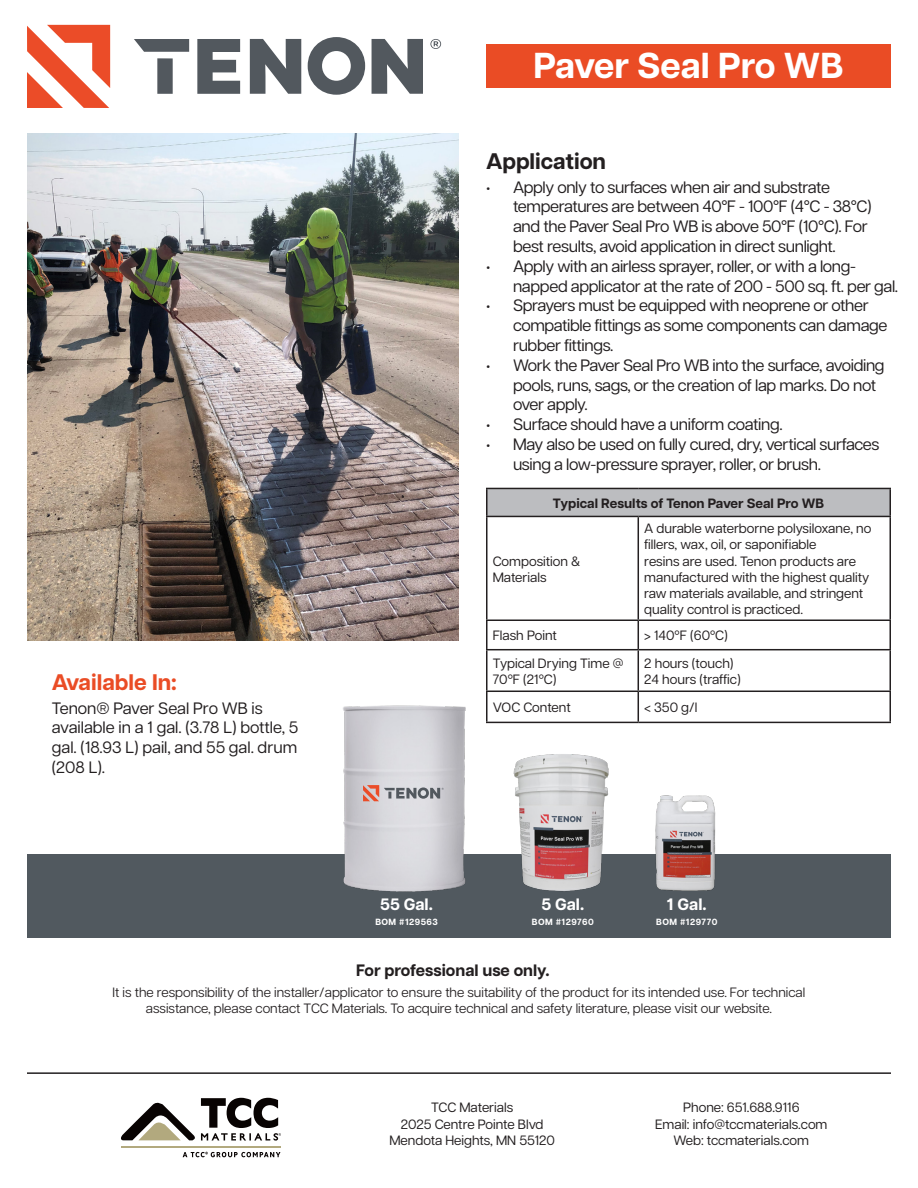
<style>
.page{position:relative;width:918px;height:1188px;background:#fff}
.page>*{position:absolute;margin:0;border:0;box-sizing:border-box;transform-origin:0 0}
.t1{font:700 36px "Articulat CF";color:#fff}
.t2{font:700 22.5px "Articulat CF";color:#ea4c25}
.t3{font:700 22.5px "Articulat CF";color:#231f20}
.t4{font:16.5px/19.8px "Articulat CF";letter-spacing:-.02em;color:#231f20}
.t5{font:700 16.5px "Articulat CF";color:#231f20}
.t6{font:16.5px "Articulat CF";color:#231f20}
.t7{font:700 16.5px "Articulat CF";color:#fff}
.t8{font:13.5px/16.2px "Articulat CF";color:#231f20}
.t9{font:13.5px/16.2px "Articulat CF";color:#231f20;text-align:center}
.t10{font:700 13.5px "Articulat CF";color:#231f20}
.Product_Description{font:700 9px "Articulat CF";letter-spacing:.05em;color:#fff}
</style>
<div class="page">
<svg style="left:430px;top:39px;width:11px;height:10px"></svg>
<svg style="left:134px;top:39px;width:55px;height:55px"></svg>
<svg style="left:197px;top:39px;width:43px;height:55px"></svg>
<svg style="left:250px;top:39px;width:51px;height:55px"></svg>
<svg style="left:372px;top:39px;width:51px;height:55px"></svg>
<svg style="left:308px;top:37px;width:57px;height:58px"></svg>
<svg style="left:27px;top:25px;width:83px;height:83px"></svg>
<div style="left:486px;top:44px;width:405px;height:44px;background:#ea4c25"></div>
<img style="left:27px;top:133px;width:432px;height:508px">
<div style="left:487px;top:488px;width:403px;height:28px;background:#bcbdc0"></div>
<hr style="left:486px;top:488px;width:152px;height:1px;background:#231f20">
<hr style="left:486px;top:489px;width:2px;height:27px;background:#231f20">
<hr style="left:638px;top:488px;width:253px;height:1px;background:#231f20">
<svg style="left:890px;top:489px;width:1px;height:27px"></svg>
<hr style="left:486px;top:516px;width:152px;height:1px;background:#231f20">
<hr style="left:486px;top:517px;width:2px;height:102px;background:#231f20">
<hr style="left:638px;top:516px;width:253px;height:1px;background:#231f20">
<hr style="left:638px;top:517px;width:1px;height:102px;background:#231f20">
<hr style="left:890px;top:517px;width:1px;height:102px;background:#231f20">
<hr style="left:486px;top:619px;width:152px;height:2px;background:#231f20">
<hr style="left:486px;top:621px;width:2px;height:28px;background:#231f20">
<hr style="left:638px;top:619px;width:253px;height:2px;background:#231f20">
<svg style="left:638px;top:621px;width:1px;height:28px"></svg>
<svg style="left:890px;top:621px;width:1px;height:28px"></svg>
<hr style="left:486px;top:649px;width:152px;height:1px;background:#231f20">
<hr style="left:486px;top:650px;width:2px;height:41px;background:#231f20">
<hr style="left:638px;top:649px;width:253px;height:1px;background:#231f20">
<hr style="left:638px;top:650px;width:1px;height:41px;background:#231f20">
<hr style="left:890px;top:650px;width:1px;height:41px;background:#231f20">
<hr style="left:486px;top:691px;width:152px;height:1px;background:#231f20">
<hr style="left:638px;top:691px;width:253px;height:1px;background:#231f20">
<hr style="left:638px;top:692px;width:1px;height:30px;background:#231f20">
<hr style="left:890px;top:692px;width:1px;height:30px;background:#231f20">
<hr style="left:486px;top:722px;width:152px;height:1px;background:#231f20">
<hr style="left:638px;top:722px;width:253px;height:1px;background:#231f20">
<hr style="left:27px;top:1072px;width:864px;height:2px;background:#231f20">
<hr style="left:121px;top:1146px;width:160px;height:2px;background:#b2a97e">
<svg style="left:183px;top:1152px;width:97px;height:5px"></svg>
<svg style="left:121px;top:1098px;width:160px;height:43px"></svg>
<div style="left:27px;top:855px;width:864px;height:83px;background:#51595f"></div>
<img style="left:495px;top:754px;width:134px;height:137px">
<img style="left:636px;top:795px;width:95px;height:96px">
<img style="left:314px;top:687px;width:178px;height:205px">
<svg style="left:363px;top:785px;width:81px;height:16px"></svg>
<p class="t1" style="left:534px;top:39px;width:311px">Paver Seal Pro WB</p>
<p class="t3" style="left:486px;top:145px;width:122px">Application</p>
<p class="t4" style="left:513px;top:176px;width:360px;text-indent:-27px">• Apply only to surfaces when air and substrate temperatures are between 40°F - 100°F (4°C - 38°C) and the Paver Seal Pro WB is above 50°F (10°C). For best results, avoid application in direct sunlight.</p>
<p class="t4" style="left:513px;top:255px;width:387px;text-indent:-27px">• Apply with an airless sprayer, roller, or with a long&shy;napped applicator at the rate of 200 - 500 sq. ft. per gal.</p>
<p class="t4" style="left:513px;top:295px;width:376px;text-indent:-27px">• Sprayers must be equipped with neoprene or other compatible fittings as some components can damage rubber fittings.</p>
<p class="t4" style="left:513px;top:354px;width:373px;text-indent:-27px">• Work the Paver Seal Pro WB into the surface, avoiding pools, runs, sags, or the creation of lap marks. Do not over apply.</p>
<p class="t4" style="left:486px;top:414px;width:298px">• Surface should have a uniform coating.</p>
<p class="t4" style="left:513px;top:433px;width:368px;text-indent:-27px">• May also be used on fully cured, dry, vertical surfaces using a low-pressure sprayer, roller, or brush.</p>
<p class="t10" style="left:553px;top:493px;width:273px">Typical Results of Tenon Paver Seal Pro WB</p>
<p class="t2" style="left:52px;top:665px;width:127px">Available In:</p>
<p class="t8" style="left:493px;top:552px;width:89px">Composition &amp;<br>Materials</p>
<p class="t8" style="left:644px;top:520px;width:229px">A durable waterborne polysiloxane, no</p>
<p class="t8" style="left:644px;top:536px;width:174px">fillers, wax, oil, or saponifiable</p>
<p class="t8" style="left:644px;top:552px;width:213px">resins are used. Tenon products are</p>
<p class="t8" style="left:644px;top:568px;width:227px">manufactured with the highest quality raw materials available, and stringent quality control is practiced.</p>
<p class="t8" style="left:493px;top:627px;width:66px">Flash Point</p>
<p class="t8" style="left:644px;top:627px;width:85px">&gt; 140ºF (60ºC)</p>
<p class="t8" style="left:493px;top:654px;width:132px">Typical Drying Time @<br>70ºF (21ºC)</p>
<p class="t8" style="left:644px;top:654px;width:91px">2 hours (touch)</p>
<p class="t8" style="left:644px;top:670px;width:98px">24 hours (traffic)</p>
<p class="t6" style="left:52px;top:696px;width:212px">Tenon® Paver Seal Pro WB is</p>
<p class="t8" style="left:493px;top:699px;width:80px">VOC Content</p>
<p class="t8" style="left:644px;top:699px;width:55px">&lt; 350 g/l</p>
<p class="t4" style="left:52px;top:717px;width:248px;text-align:justify">available in a 1 gal. (3.78 L) bottle, 5 gal. (18.93 L) pail, and 55 gal. drum (208 L).</p>
<p class="t7" style="left:380px;top:892px;width:54px">55 Gal.</p>
<p class="Product_Description" style="left:375px;top:915px;width:64px">BOM #129563</p>
<p class="t7" style="left:541px;top:892px;width:44px">5 Gal.</p>
<p class="t7" style="left:667px;top:892px;width:41px">1 Gal.</p>
<p class="Product_Description" style="left:532px;top:915px;width:63px">BOM #129760</p>
<p class="Product_Description" style="left:656px;top:915px;width:63px">BOM #129770</p>
<p class="t5" style="left:356px;top:958px;width:195px">For professional use only.</p>
<p class="t9" style="left:113px;top:984px;width:694px">It is the responsibility of the installer/applicator to ensure the suitability of the product for its intended use. For technical assistance, please contact TCC Materials. To acquire technical and safety literature, please visit our website.</p>
<p class="t8" style="left:431px;top:1099px;width:84px">TCC Materials</p>
<p class="t8" style="left:401px;top:1115px;width:144px">2025 Centre Pointe Blvd</p>
<p class="t8" style="left:389px;top:1131px;width:167px">Mendota Heights, MN 55120</p>
<p class="t8" style="left:683px;top:1099px;width:118px">Phone: 651.688.9116</p>
<p class="t8" style="left:655px;top:1115px;width:174px">Email: info@tccmaterials.com</p>
<p class="t8" style="left:674px;top:1131px;width:137px">Web: tccmaterials.com</p>
</div>
